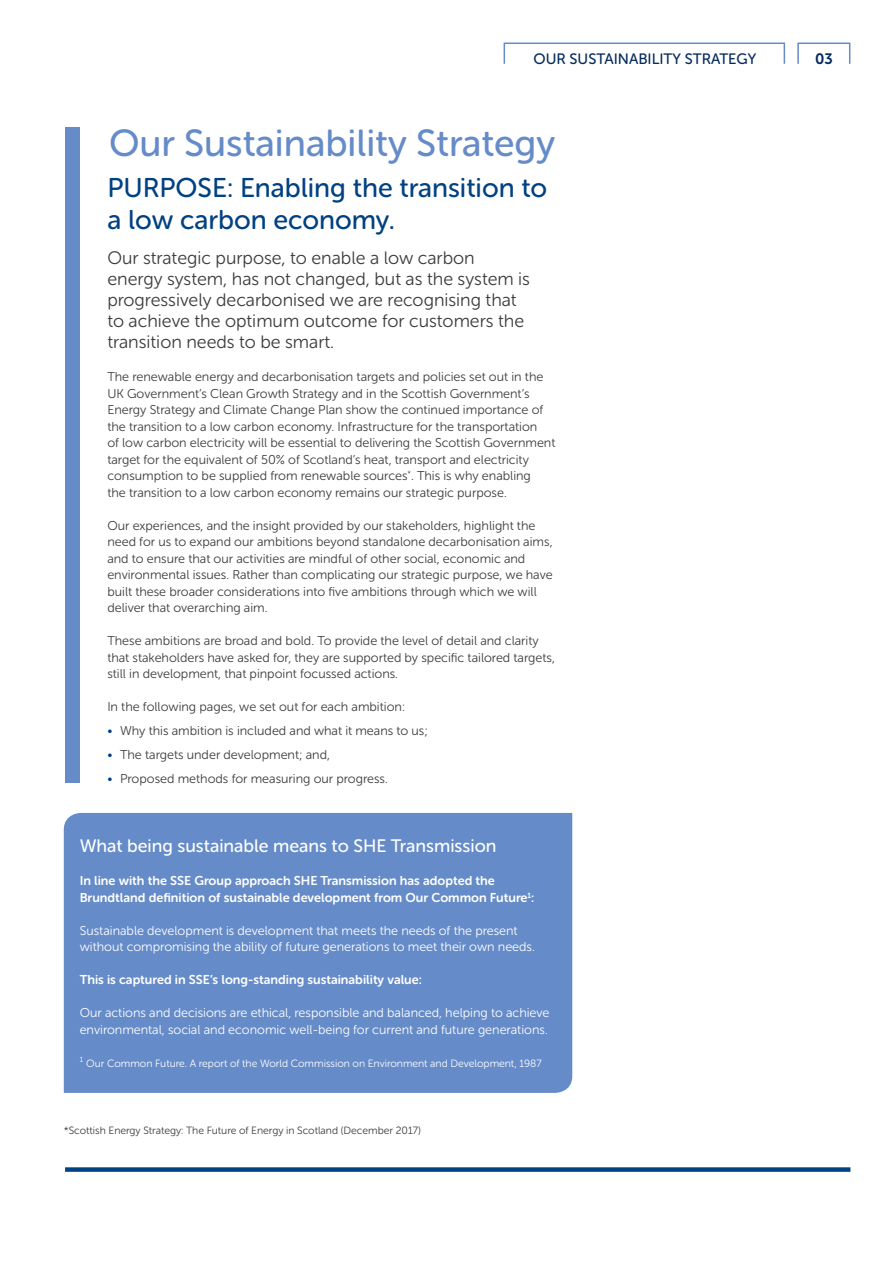
<style>
.page{position:relative;width:893px;height:1263px;background:#fff}
.page>*{position:absolute;margin:0;border:0;box-sizing:border-box;transform-origin:0 0}
.t1{font:37.5px "Museo Sans Rounded 500";color:#658bc8}
.t2{font:27px/32.4px "Museo Sans Rounded 500";color:#004182}
.t3{font:18px/21px "Museo Sans Rounded 300";color:#3c3c3b}
.t4{font:18px "Museo Sans Rounded 500";color:#fff}
.t5{font:15px "Museo Sans Rounded 500";color:#042a5d}
.t6{font:15px "Museo Sans Rounded 700";color:#042a5d}
.t7{font:12.75px/16.5px "Museo Sans Rounded 300";color:#3c3c3b}
.t8{font:12.75px/16.5px "Museo Sans Rounded 300";color:#fff}
.t9{font:12.75px/16.5px "Museo Sans Rounded 700";color:#fff}
.t10{font:10.5px "Museo Sans Rounded 300";color:#fff}
.t11{font:10.5px "Museo Sans Rounded 300";color:#3c3c3b}
.s1{color:#004182}
</style>
<div class="page">
<div style="left:65px;top:128px;width:15px;height:655px;background:#658bc8"></div>
<div style="left:65px;top:1167px;width:785px;height:5px;background:#004182"></div>
<svg style="left:503px;top:42px;width:348px;height:22px"></svg>
<div style="left:64px;top:813px;width:508px;height:280px;background:#658bc8"></div>
<p class="t5" style="left:533px;top:51px;width:224px">OUR SUSTAINABILITY STRATEGY</p>
<h1 class="t1" style="left:109px;top:122px;width:448px">Our Sustainability Strategy</h1>
<h2 class="t2" style="left:107px;top:172px;width:441px">PURPOSE: Enabling the transition to a low carbon economy.</h2>
<h3 class="t3" style="left:107px;top:248px;width:424px">Our strategic purpose, to enable a low carbon energy system, has not changed, but as the system is progressively decarbonised we are recognising that to achieve the optimum outcome for customers the transition needs to be smart.</h3>
<p class="t7" style="left:107px;top:369px;width:450px">The renewable energy and decarbonisation targets and policies set out in the UK Government’s Clean Growth Strategy and in the Scottish Government’s Energy Strategy and Climate Change Plan show the continued importance of the transition to a low carbon economy. Infrastructure for the transportation<br>of low carbon electricity will be essential to delivering the Scottish Government target for the equivalent of 50% of Scotland’s heat, transport and electricity consumption to be supplied from renewable sources<sup>*</sup>. This is why enabling<br>the transition to a low carbon economy remains our strategic purpose.</p>
<p class="t7" style="left:107px;top:517px;width:447px">Our experiences, and the insight provided by our stakeholders, highlight the need for us to expand our ambitions beyond standalone decarbonisation aims, and to ensure that our activities are mindful of other social, economic and environmental issues. Rather than complicating our strategic purpose, we have built these broader considerations into five ambitions through which we will deliver that overarching aim.</p>
<p class="t7" style="left:107px;top:633px;width:449px">These ambitions are broad and bold. To provide the level of detail and clarity that stakeholders have asked for, they are supported by specific tailored targets, still in development, that pinpoint focussed actions.</p>
<p class="t7" style="left:107px;top:699px;width:299px">In the following pages, we set out for each ambition:</p>
<p class="t7" style="left:107px;top:723px;width:322px"><span class="s1">•</span> Why this ambition is included and what it means to us;</p>
<p class="t7" style="left:107px;top:747px;width:224px"><span class="s1">•</span> The targets under development; and,</p>
<p class="t7" style="left:107px;top:771px;width:282px"><span class="s1">•</span> Proposed methods for measuring our progress.</p>
<h3 class="t4" style="left:80px;top:836px;width:418px">What being sustainable means to SHE Transmission</h3>
<p class="t9" style="left:80px;top:873px;width:456px">In line with the SSE Group approach SHE Transmission has adopted the<br>Brundtland definition of sustainable development from Our Common Future<sup>1</sup>:</p>
<p class="t8" style="left:80px;top:922px;width:457px">Sustainable development is development that meets the needs of the present without compromising the ability of future generations to meet their own needs.</p>
<p class="t9" style="left:80px;top:972px;width:344px">This is captured in SSE’s long-standing sustainability value:</p>
<p class="t8" style="left:80px;top:1005px;width:471px">Our actions and decisions are ethical, responsible and balanced, helping to achieve environmental, social and economic well-being for current and future generations.</p>
<p class="t10" style="left:80px;top:1058px;width:463px"><sup>1</sup> Our Common Future. A report of the World Commission on Environment and Development, 1987</p>
<p class="t11" style="left:64px;top:1125px;width:358px">*Scottish Energy Strategy: The Future of Energy in Scotland (December 2017)</p>
<p class="t6" style="left:815px;top:50px;width:19px">03</p>
</div>
